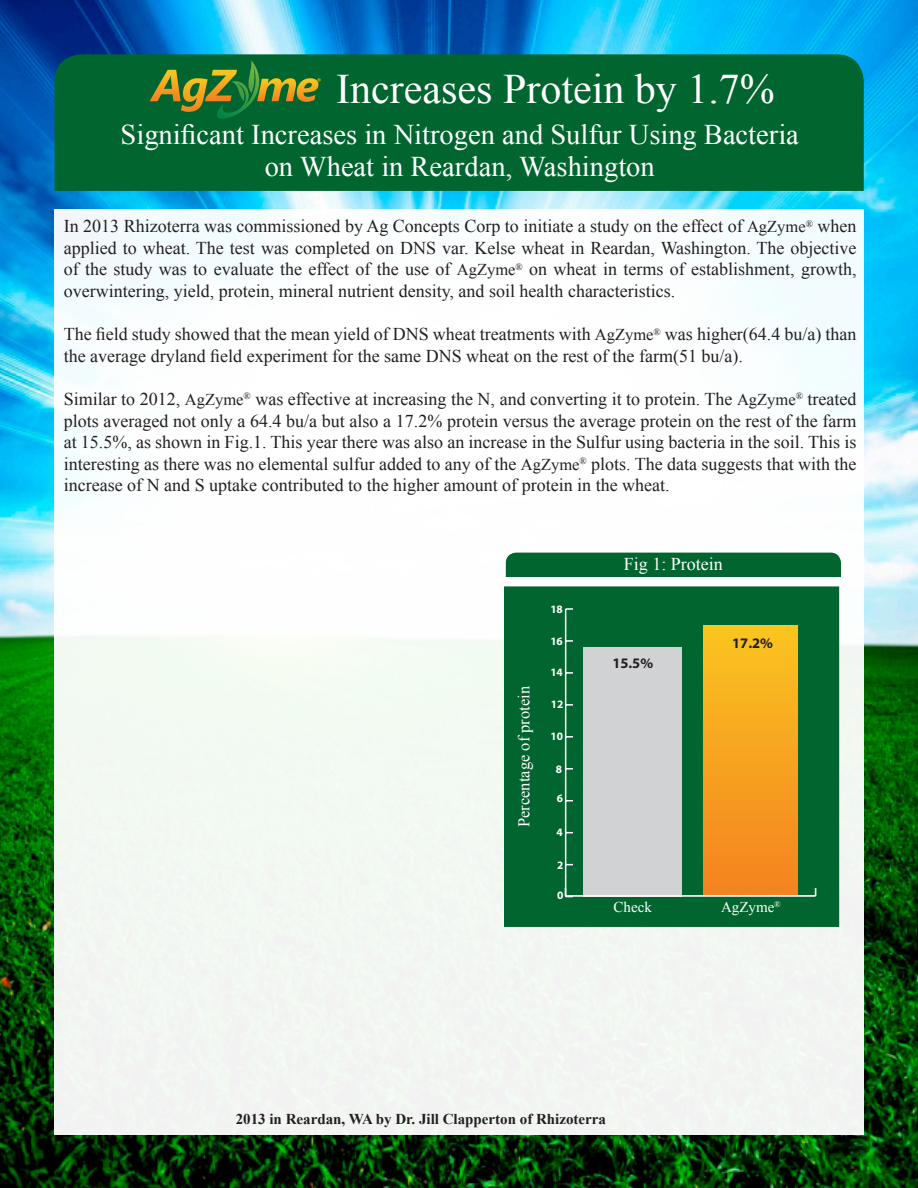
<style>
.page{position:relative;width:918px;height:1188px;background:#fff}
.page>*{position:absolute;margin:0;border:0;box-sizing:border-box;transform-origin:0 0}
.t1{font:42px "Times New Roman";color:#fff}
.t2{font:28.5px "Times New Roman";color:#fff}
.t3{font:18px/21.6px "Times New Roman";color:#231f20;text-align:justify}
.t4{font:18px "Times New Roman";color:#fff}
.t5{font:16.5px "Times New Roman";color:#fff}
.t6{font:700 15px "Times New Roman";color:#231f20}
.t7{font:15px "Times New Roman";color:#fff}
.t8{font:700 14.55px "Myriad Pro";color:#231f20}
.t9{font:700 11.4px "Myriad Pro";color:#fff}
.t10{font:9.9px "Myriad Pro";color:#ffcc02}
.s1{font-size:16.5px}
</style>
<div class="page">
<img style="left:0;top:0;width:918px;height:1188px">
<div style="left:54px;top:209px;width:809px;height:925px;background:linear-gradient(to right,#f7faf7,#f8fbfa)"></div>
<div style="left:55px;top:54px;width:809px;height:137px;background:#00652e"></div>
<svg style="left:150px;top:60px;width:168px;height:67px;background:#34742c"></svg>
<div style="left:504px;top:586px;width:335px;height:341px;background:#00652e;border:2px solid #00652e"></div>
<div style="left:584px;top:648px;width:98px;height:249px;background:#d1d2d4"></div>
<div style="left:703px;top:625px;width:94px;height:270px;background:linear-gradient(to bottom,#fac520,#f48220)"></div>
<hr style="left:565px;top:895px;width:251px;height:2px;background:#fff">
<div style="left:506px;top:553px;width:335px;height:24px;background:#00652e"></div>
<hr style="left:565px;top:609px;width:1px;height:288px;background:#fff">
<svg style="left:565px;top:888px;width:8px;height:9px"></svg>
<svg style="left:566px;top:768px;width:7px;height:2px"></svg>
<svg style="left:566px;top:736px;width:7px;height:2px"></svg>
<svg style="left:566px;top:704px;width:7px;height:2px"></svg>
<svg style="left:566px;top:672px;width:7px;height:2px"></svg>
<svg style="left:566px;top:640px;width:7px;height:2px"></svg>
<svg style="left:566px;top:608px;width:7px;height:2px"></svg>
<p class="t10" style="left:317px;top:75px;width:6px">®</p>
<p class="t1" style="left:336px;top:61px;width:440px">Increases Protein by 1.7%</p>
<p class="t2" style="left:121px;top:116px;width:680px">Significant Increases in Nitrogen and Sulfur Using Bacteria</p>
<p class="t2" style="left:265px;top:147px;width:392px">on Wheat in Reardan, Washington</p>
<p class="t3" style="left:64px;top:215px;width:794px">In 2013 Rhizoterra was commissioned by Ag Concepts Corp to initiate a study on the effect of <span class="s1">AgZyme</span><sup>®</sup> when applied to wheat. The test was completed on DNS var. Kelse wheat in Reardan, Washington. The objective of the study was to evaluate the effect of the use of <span class="s1">AgZyme</span><sup>®</sup> on wheat in terms of establishment, growth, overwintering, yield, protein, mineral nutrient density, and soil health characteristics.</p>
<p class="t3" style="left:64px;top:323px;width:794px">The field study showed that the mean yield of DNS wheat treatments with <span class="s1">AgZyme</span><sup>®</sup> was higher(64.4 bu/a) than the average dryland field experiment for the same DNS wheat on the rest of the farm(51 bu/a).</p>
<p class="t3" style="left:64px;top:388px;width:794px">Similar to 2012, <span class="s1">AgZyme</span><sup>®</sup> was effective at increasing the N, and converting it to protein. The <span class="s1">AgZyme</span><sup>®</sup> treated plots averaged not only a 64.4 bu/a but also a 17.2% protein versus the average protein on the rest of the farm at 15.5%, as shown in Fig.1. This year there was also an increase in the Sulfur using bacteria in the soil. This is interesting as there was no elemental sulfur added to any of the <span class="s1">AgZyme</span><sup>®</sup> plots. The data suggests that with the increase of N and S uptake contributed to the higher amount of protein in the wheat.</p>
<p class="t5" style="left:513px;top:827px;width:143px;rotate:-90deg">Percentage of protein</p>
<p class="t9" style="left:550px;top:602px;width:14px">18</p>
<p class="t9" style="left:550px;top:633px;width:14px">16</p>
<p class="t9" style="left:550px;top:665px;width:14px">14</p>
<p class="t9" style="left:551px;top:697px;width:14px">12</p>
<p class="t9" style="left:550px;top:729px;width:14px">10</p>
<p class="t9" style="left:556px;top:762px;width:8px">8</p>
<p class="t9" style="left:557px;top:791px;width:8px">6</p>
<p class="t9" style="left:556px;top:825px;width:8px">4</p>
<p class="t9" style="left:557px;top:857px;width:8px">2</p>
<p class="t9" style="left:557px;top:887px;width:8px">0</p>
<p class="t4" style="left:624px;top:552px;width:101px">Fig 1: Protein</p>
<p class="t8" style="left:612px;top:654px;width:42px">15.5%</p>
<p class="t8" style="left:732px;top:633px;width:42px">17.2%</p>
<p class="t7" style="left:614px;top:897px;width:40px">Check</p>
<p class="t7" style="left:721px;top:896px;width:61px">AgZyme<sup>®</sup></p>
<p class="t6" style="left:236px;top:1109px;width:372px">2013 in Reardan, WA by Dr. Jill Clapperton of Rhizoterra</p>
</div>
